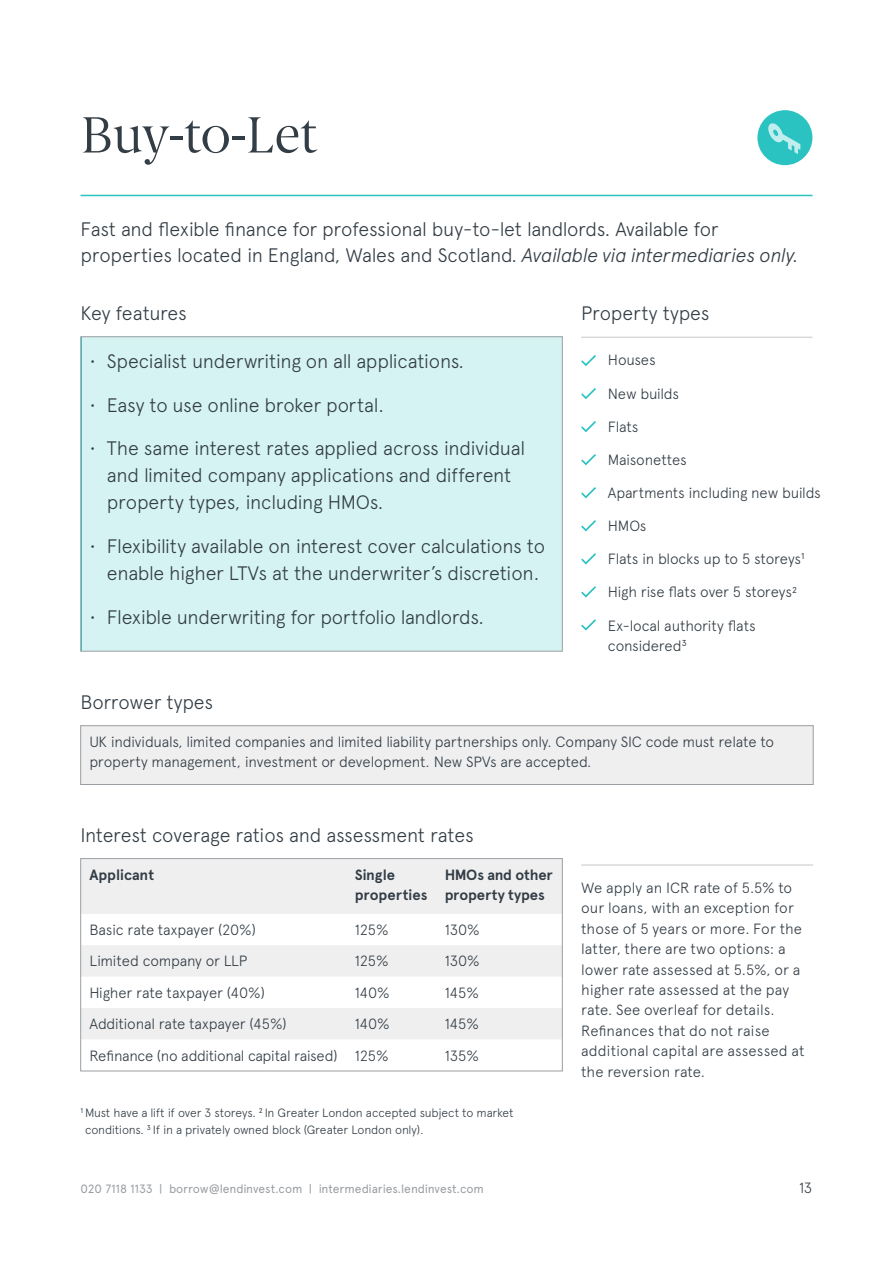
<style>
.page{position:relative;width:893px;height:1263px;background:#fff}
.page>*{position:absolute;margin:0;border:0;box-sizing:border-box;transform-origin:0 0}
.t1{font:51px "Berlingske Serif";letter-spacing:-.01em;color:#333d45}
.t2{font:300 19.5px/26.8px "Apercu";letter-spacing:-.015em;color:#333d45}
.t3{font:300 14.85px/20.4px "Apercu";letter-spacing:-.01em;color:#333d45}
.t4{font:700 14.85px/20.4px "Apercu";letter-spacing:-.005em;color:#333d45}
.t5{font:300 12px/16.5px "Apercu";letter-spacing:-.01em;color:#333d45}
.t6{font:12px "Apercu";letter-spacing:-.01em;color:#999ea2}
.s1{font-style:italic}
</style>
<div class="page">
<hr style="left:81px;top:195px;width:731px;height:1px;background:#2bc2c2">
<div style="left:81px;top:337px;width:481px;height:314px;background:#d5f3f3"></div>
<hr style="left:581px;top:864px;width:232px;height:2px;background:#d6d8da">
<svg style="left:83px;top:860px;width:477px;height:179px;fill:#efeff0"></svg>
<div style="left:81px;top:858px;width:481px;height:213px;border:1px solid #999ea2"></div>
<div style="left:81px;top:726px;width:732px;height:58px;background:#efeff0"></div>
<div style="left:81px;top:725px;width:732px;height:60px;border:1px solid #999ea2"></div>
<svg style="left:581px;top:355px;width:15px;height:11px"></svg>
<svg style="left:581px;top:388px;width:15px;height:11px"></svg>
<svg style="left:581px;top:421px;width:15px;height:11px"></svg>
<svg style="left:581px;top:454px;width:15px;height:11px"></svg>
<svg style="left:581px;top:487px;width:15px;height:11px"></svg>
<hr style="left:581px;top:337px;width:231px;height:1px;background:#d6d8da">
<svg style="left:581px;top:520px;width:15px;height:11px"></svg>
<svg style="left:581px;top:553px;width:15px;height:11px"></svg>
<svg style="left:581px;top:586px;width:15px;height:11px"></svg>
<svg style="left:581px;top:619px;width:15px;height:12px"></svg>
<div style="left:757px;top:110px;width:55px;height:55px;background:#2bc2c2;border-radius:50%"></div>
<svg style="left:768px;top:123px;width:32px;height:31px"></svg>
<h1 class="t1" style="left:81px;top:102px;width:238px">Buy-to-Let</h1>
<h2 class="t2" style="left:81px;top:215px;width:720px">Fast and flexible finance for professional buy-to-let landlords. Available for properties located in England, Wales and Scotland. <span class="s1">Available via intermediaries only.</span></h2>
<h2 class="t2" style="left:81px;top:299px;width:108px">Key features</h2>
<h2 class="t2" style="left:90px;top:347px;width:376px">• Specialist underwriting on all applications.</h2>
<h2 class="t2" style="left:90px;top:391px;width:296px">• Easy to use online broker portal.</h2>
<h2 class="t2" style="left:107px;top:435px;width:420px;text-indent:-17px">• The same interest rates applied across individual and limited company applications and different property types, including HMOs.</h2>
<h2 class="t2" style="left:90px;top:532px;width:457px;text-align:center">• Flexibility available on interest cover calculations to enable higher LTVs at the underwriter’s discretion.</h2>
<h2 class="t2" style="left:90px;top:603px;width:395px">• Flexible underwriting for portfolio landlords.</h2>
<h2 class="t2" style="left:581px;top:299px;width:130px">Property types</h2>
<p class="t3" style="left:608px;top:350px;width:49px">Houses</p>
<p class="t3" style="left:608px;top:383px;width:73px">New builds</p>
<p class="t3" style="left:608px;top:416px;width:32px">Flats</p>
<p class="t3" style="left:608px;top:449px;width:80px">Maisonettes</p>
<p class="t3" style="left:608px;top:482px;width:214px">Apartments including new builds</p>
<p class="t3" style="left:608px;top:515px;width:40px">HMOs</p>
<p class="t3" style="left:608px;top:549px;width:198px">Flats in blocks up to 5 storeys<sup>1</sup></p>
<p class="t3" style="left:608px;top:582px;width:191px">High rise flats over 5 storeys<sup>2</sup></p>
<p class="t3" style="left:608px;top:615px;width:149px">Ex-local authority flats considered<sup>3</sup></p>
<h2 class="t2" style="left:81px;top:688px;width:134px">Borrower types</h2>
<p class="t3" style="left:89px;top:731px;width:686px">UK individuals, limited companies and limited liability partnerships only. Company SIC code must relate to property management, investment or development. New SPVs are accepted.</p>
<h2 class="t2" style="left:81px;top:821px;width:395px">Interest coverage ratios and assessment rates</h2>
<p class="t4" style="left:89px;top:865px;width:66px">Applicant</p>
<p class="t4" style="left:355px;top:865px;width:74px">Single properties</p>
<p class="t4" style="left:445px;top:865px;width:110px">HMOs and other property types</p>
<p class="t3" style="left:89px;top:919px;width:168px">Basic rate taxpayer (20%)</p>
<p class="t3" style="left:355px;top:919px;width:35px">125%</p>
<p class="t3" style="left:445px;top:919px;width:36px">130%</p>
<p class="t3" style="left:89px;top:951px;width:159px">Limited company or LLP</p>
<p class="t3" style="left:355px;top:951px;width:35px">125%</p>
<p class="t3" style="left:445px;top:951px;width:36px">130%</p>
<p class="t3" style="left:89px;top:982px;width:177px">Higher rate taxpayer (40%)</p>
<p class="t3" style="left:355px;top:982px;width:36px">140%</p>
<p class="t3" style="left:445px;top:982px;width:36px">145%</p>
<p class="t3" style="left:89px;top:1013px;width:199px">Additional rate taxpayer (45%)</p>
<p class="t3" style="left:355px;top:1013px;width:36px">140%</p>
<p class="t3" style="left:445px;top:1013px;width:36px">145%</p>
<p class="t3" style="left:89px;top:1045px;width:301px">Refinance (no additional capital raised) 125%</p>
<p class="t3" style="left:445px;top:1045px;width:36px">135%</p>
<p class="t5" style="left:85px;top:1104px;width:430px;text-indent:-5px"><sup>1</sup> Must have a lift if over 3 storeys. <sup>2</sup> In Greater London accepted subject to market conditions. <sup>3</sup> If in a privately owned block (Greater London only).</p>
<p class="t3" style="left:581px;top:877px;width:225px">We apply an ICR rate of 5.5% to our loans, with an exception for those of 5 years or more. For the latter, there are two options: a lower rate assessed at 5.5%, or a higher rate assessed at the pay rate. See overleaf for details.<br>Refinances that do not raise additional capital are assessed at the reversion rate.</p>
<p class="t6" style="left:81px;top:1181px;width:405px">020 7118 1133 | borrow@lendinvest.com | intermediaries.lendinvest.com</p>
<p class="t3" style="left:799px;top:1177px;width:15px">13</p>
</div>
